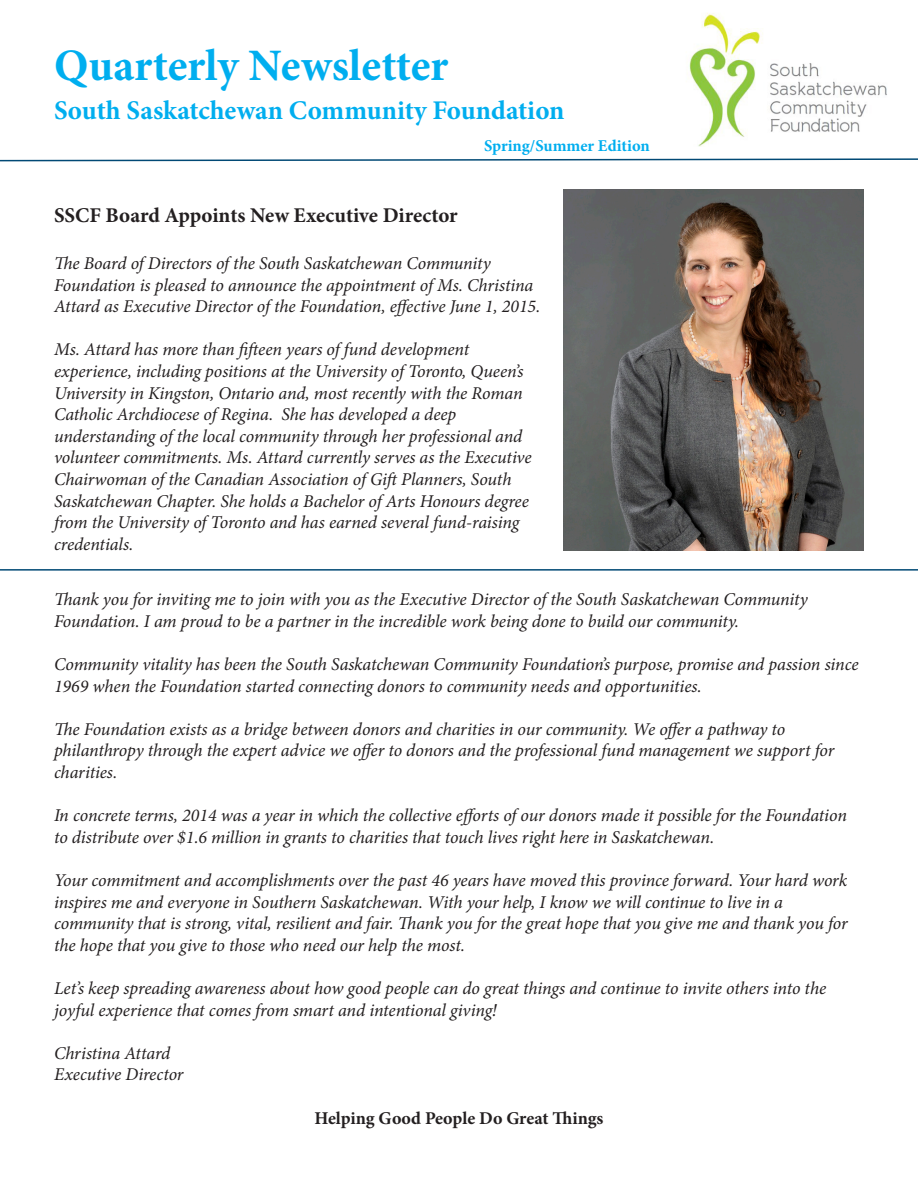
<style>
.page{position:relative;width:918px;height:1188px;background:#fff}
.page>*{position:absolute;margin:0;border:0;box-sizing:border-box;transform-origin:0 0}
.t1{font:700 45px "Minion Pro";letter-spacing:-.005em;color:#00aeef}
.t2{font:700 27px "Minion Pro";color:#00aeef}
.t3{font:700 21px "Minion Pro";color:#231f20}
.t4{font:italic 18px/21.6px "Minion Pro";letter-spacing:-.01em;color:#231f20}
.t5{font:700 18px "Minion Pro";letter-spacing:-.005em;color:#231f20}
.t6{font:700 16.5px "Minion Pro";color:#00aeef}
</style>
<div class="page">
<svg style="left:0;top:158px;width:918px;height:4px"></svg>
<img style="left:689px;top:13px;width:198px;height:134px">
<img style="left:564px;top:189px;width:300px;height:362px">
<hr style="left:0;top:569px;width:918px;height:2px;background:#014975">
<p class="t1" style="left:54px;top:34px;width:396px">Quarterly Newsletter</p>
<p class="t2" style="left:54px;top:91px;width:512px">South Saskatchewan Community Foundation</p>
<p class="t6" style="left:484px;top:134px;width:167px">Spring/Summer Edition</p>
<p class="t3" style="left:54px;top:201px;width:405px">SSCF Board Appoints New Executive Director</p>
<p class="t4" style="left:54px;top:252px;width:438px">The Board of Directors of the South Saskatchewan Community</p>
<p class="t4" style="left:54px;top:274px;width:488px">Foundation is pleased to announce the appointment of Ms. Christina<br>Attard as Executive Director of the Foundation, effective June 1, 2015.</p>
<p class="t4" style="left:54px;top:339px;width:417px">Ms. Attard has more than fifteen years of fund development</p>
<p class="t4" style="left:54px;top:360px;width:471px;text-align:justify">experience, including positions at the University of Toronto, Queen’s University in Kingston, Ontario and, most recently with the Roman Catholic Archdiocese of Regina. She has developed a deep</p>
<p class="t4" style="left:54px;top:425px;width:479px">understanding of the local community through her professional and volunteer commitments. Ms. Attard currently serves as the Executive Chairwoman of the Canadian Association of Gift Planners, South Saskatchewan Chapter. She holds a Bachelor of Arts Honours degree from the University of Toronto and has earned several fund-raising credentials.</p>
<p class="t4" style="left:54px;top:589px;width:755px">Thank you for inviting me to join with you as the Executive Director of the South Saskatchewan Community</p>
<p class="t4" style="left:54px;top:610px;width:687px">Foundation. I am proud to be a partner in the incredible work being done to build our community.</p>
<p class="t4" style="left:54px;top:654px;width:806px">Community vitality has been the South Saskatchewan Community Foundation’s purpose, promise and passion since<br>1969 when the Foundation started connecting donors to community needs and opportunities.</p>
<p class="t4" style="left:54px;top:718px;width:733px">The Foundation exists as a bridge between donors and charities in our community. We offer a pathway to</p>
<p class="t4" style="left:54px;top:740px;width:782px">philanthropy through the expert advice we offer to donors and the professional fund management we support for charities.</p>
<p class="t4" style="left:54px;top:805px;width:794px">In concrete terms, 2014 was a year in which the collective efforts of our donors made it possible for the Foundation to distribute over $1.6 million in grants to charities that touch lives right here in Saskatchewan.</p>
<p class="t4" style="left:54px;top:870px;width:795px">Your commitment and accomplishments over the past 46 years have moved this province forward. Your hard work inspires me and everyone in Southern Saskatchewan. With your help, I know we will continue to live in a</p>
<p class="t4" style="left:54px;top:913px;width:795px">community that is strong, vital, resilient and fair. Thank you for the great hope that you give me and thank you for the hope that you give to those who need our help the most.</p>
<p class="t4" style="left:54px;top:978px;width:774px">Let’s keep spreading awareness about how good people can do great things and continue to invite others into the</p>
<p class="t4" style="left:54px;top:999px;width:444px">joyful experience that comes from smart and intentional giving!</p>
<p class="t4" style="left:54px;top:1042px;width:118px">Christina Attard</p>
<p class="t4" style="left:54px;top:1064px;width:131px">Executive Director</p>
<p class="t5" style="left:314px;top:1105px;width:291px">Helping Good People Do Great Things</p>
</div>
